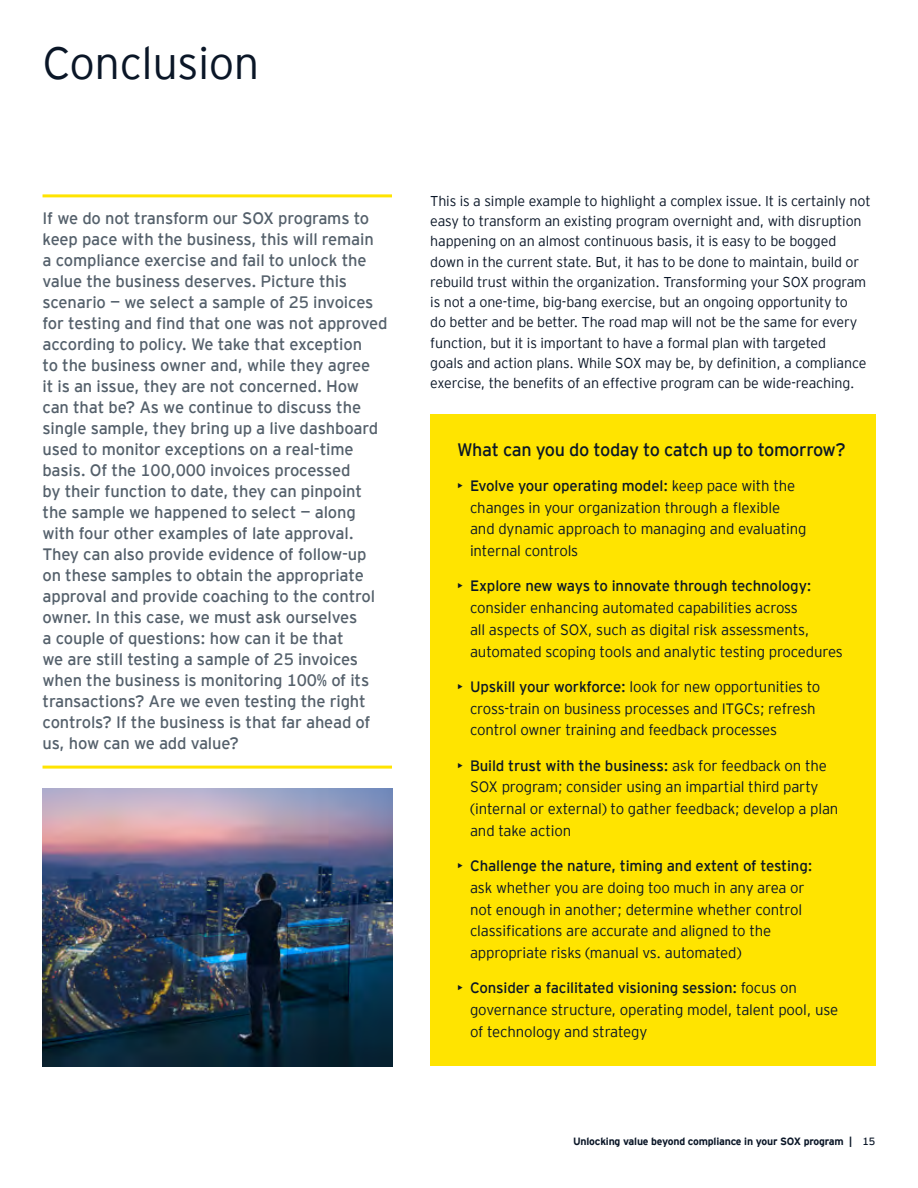
<style>
.page{position:relative;width:918px;height:1188px;background:#fff}
.page>*{position:absolute;margin:0;border:0;box-sizing:border-box;transform-origin:0 0}
.t1{font:300 45px "EY Interstate";letter-spacing:-.01em;color:#0a1627}
.t2{font:18px "EY Interstate";letter-spacing:-.02em;color:#0a1627}
.t3{font:16.5px/21px "EY Interstate";letter-spacing:-.01em;color:#54606b}
.t4{font:300 15px/21.8px "EY Interstate";letter-spacing:-.01em;color:#0a1627}
.t5{font:300 14.25px/20.2px "EY Interstate";letter-spacing:-.01em;color:#0a1627}
.t6{font:700 10.5px "EY Interstate";letter-spacing:-.02em;color:#0a1627}
.s1{font-style:inherit}
.s2{font-weight:400}
</style>
<div class="page">
<hr style="left:43px;top:194px;width:349px;height:3px;background:#ffe400">
<hr style="left:43px;top:766px;width:349px;height:3px;background:#ffe400">
<div style="left:430px;top:414px;width:445px;height:652px;background:#ffe400"></div>
<img style="left:43px;top:789px;width:349px;height:277px">
<h1 class="t1" style="left:43px;top:31px;width:218px">Conclusion</h1>
<p class="t3" style="left:43px;top:207px;width:347px">If we do not transform our SOX programs to keep pace with the business, this will remain<br>a compliance exercise and fail to unlock the value the business deserves. Picture this scenario — we select a sample of 25 invoices for testing and find that one was not approved according to policy. We take that exception<br>to the business owner and, while they agree<br>it is an issue, they are not concerned. How can that be? As we continue to discuss the single sample, they bring up a live dashboard used to monitor exceptions on a real-time basis. Of the 100,000 invoices processed<br>by their function to date, they can pinpoint the sample we happened to select — along with four other examples of late approval.<br>They can also provide evidence of follow-up on these samples to obtain the appropriate approval and provide coaching to the control owner. In this case, we must ask ourselves<br>a couple of questions: how can it be that<br>we are still testing a sample of 25 invoices when the business is monitoring 100% of its transactions? Are we even testing the right controls? If the business is that far ahead of us, how can we add value?</p>
<p class="t5" style="left:430px;top:190px;width:442px">This is a simple example to highlight a complex issue. It is certainly not easy to transform an existing program overnight and, with disruption happening on an almost continuous basis, it is easy to be bogged down in the current state. But, it has to be done to maintain, build or rebuild trust within the organization. Transforming your SOX program is not a one-time, big-bang exercise, but an ongoing opportunity to<br>do better and be better. The road map will not be the same for every function, but it is important to have a formal plan with targeted<br>goals and action plans. While SOX may be, by definition, a compliance exercise, the benefits of an effective program can be wide-reaching.</p>
<p class="t2" style="left:457px;top:437px;width:390px">What can you do today to catch up to tomorrow?</p>
<p class="t4" style="left:470px;top:474px;width:338px;text-indent:-13px">• <span class="s1">Evolve your operating model:</span> keep pace with the changes in your organization through a flexible and dynamic approach to managing and evaluating internal controls</p>
<p class="t4" style="left:470px;top:574px;width:374px;text-indent:-13px">• <span class="s1">Explore new ways to innovate through technology: </span>consider enhancing automated capabilities across<br>all aspects of SOX, such as digital risk assessments, automated scoping tools and analytic testing procedures</p>
<p class="t4" style="left:470px;top:675px;width:352px;text-indent:-13px">• <span class="s1">Upskill your workforce:</span> look for new opportunities to cross-train on business processes and ITGCs; refresh control owner training and feedback processes</p>
<p class="t4" style="left:470px;top:754px;width:370px;text-indent:-13px">• <span class="s1">Build trust with the business:</span> ask for feedback on the SOX program; consider using an impartial third party (internal or external) to gather feedback; develop a plan and take action</p>
<p class="t4" style="left:470px;top:854px;width:344px;text-indent:-13px">• <span class="s1">Challenge the nature, timing and extent of testing: </span>ask whether you are doing too much in any area or not enough in another; determine whether control classifications are accurate and aligned to the appropriate risks (manual vs. automated)</p>
<p class="t4" style="left:470px;top:976px;width:370px;text-indent:-13px">• <span class="s1">Consider a facilitated visioning session:</span> focus on governance structure, operating model, talent pool, use of technology and strategy</p>
<p class="t6" style="left:573px;top:1133px;width:304px">Unlocking value beyond compliance in your SOX program | <span class="s2">15</span></p>
</div>
